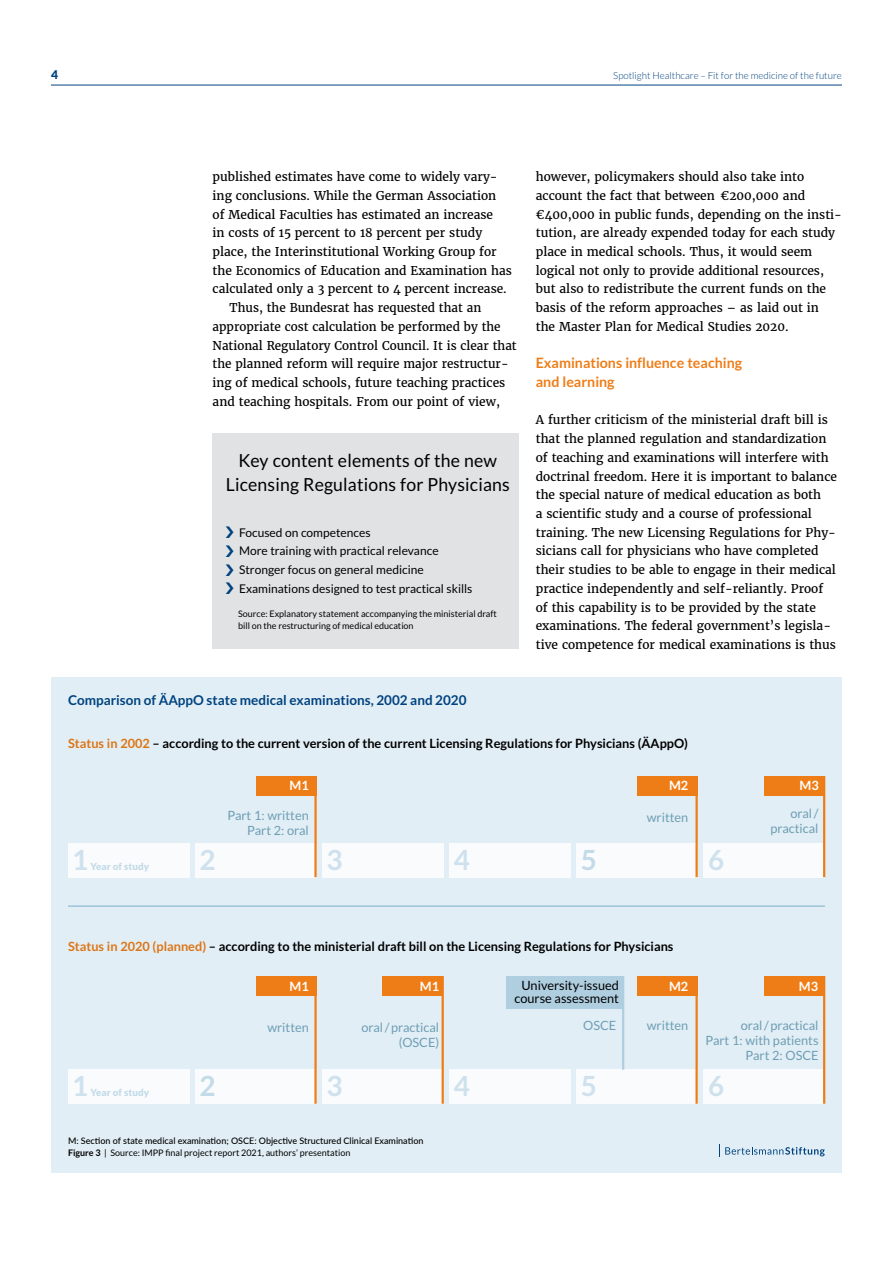
<style>
.page{position:relative;width:893px;height:1263px;background:#fff}
.page>*{position:absolute;margin:0;border:0;box-sizing:border-box;transform-origin:0 0}
.t1{font:700 27.75px "Lato";color:#c9deeb}
.t2{font:700 27.75px "Lato";color:#bcd6e5}
.t3{font:18px/24px "Lato";letter-spacing:.01em;color:#000;text-align:center}
.t4{font:700 14.25px/18.8px "Lato";color:#ef7d17}
.t5{font:700 13.5px "Lato";color:#004380}
.t6{font:700 12.75px "Lato";color:#000}
.t7{font:12.75px/15px "Lato";color:#6d9eb5;text-align:right}
.t8{font:12.75px "Lato";color:#000}
.t9{font:700 12.75px "Lato";color:#fff}
.t10{font:12px/18.8px "Merriweather";color:#000}
.t11{font:12px/18.8px "Lato";color:#000}
.t12{font:900 12px "Lato";color:#004380}
.t13{font:300 9.75px "Lato";color:#004380}
.t14{font:900 9.75px "Lato";color:#bcd6e5}
.t15{font:500 9px/12px "Lato";color:#000}
.t16{font:9px/12px "Lato";color:#000}
.s1{color:#dd7515}
.s2{font-weight:700}
.s3{font-weight:400}
</style>
<div class="page">
<hr style="left:51px;top:85px;width:791px;height:1px;background:#004380">
<div style="left:51px;top:677px;width:791px;height:496px;background:#e2eef5"></div>
<div style="left:506px;top:976px;width:117px;height:32px;background:#afcee0"></div>
<div style="left:68px;top:1070px;width:121px;height:34px;background:#fff"></div>
<div style="left:195px;top:1070px;width:121px;height:34px;background:#fff"></div>
<div style="left:322px;top:1070px;width:121px;height:34px;background:#fff"></div>
<div style="left:449px;top:1070px;width:122px;height:34px;background:#fff"></div>
<div style="left:577px;top:1070px;width:121px;height:34px;background:#fff"></div>
<div style="left:704px;top:1070px;width:121px;height:34px;background:#fff"></div>
<hr style="left:823px;top:976px;width:2px;height:128px;background:#ef7d17">
<div style="left:68px;top:843px;width:121px;height:34px;background:#fff"></div>
<div style="left:195px;top:843px;width:121px;height:34px;background:#fff"></div>
<div style="left:322px;top:843px;width:121px;height:34px;background:#fff"></div>
<div style="left:449px;top:843px;width:122px;height:34px;background:#fff"></div>
<div style="left:577px;top:843px;width:121px;height:34px;background:#fff"></div>
<div style="left:704px;top:843px;width:121px;height:34px;background:#fff"></div>
<svg style="left:719px;top:1144px;width:106px;height:13px"></svg>
<hr style="left:314px;top:776px;width:3px;height:101px;background:#ef7d17">
<hr style="left:314px;top:976px;width:3px;height:128px;background:#ef7d17">
<hr style="left:442px;top:976px;width:2px;height:128px;background:#ef7d17">
<hr style="left:695px;top:776px;width:3px;height:101px;background:#ef7d17">
<hr style="left:695px;top:976px;width:3px;height:128px;background:#ef7d17">
<hr style="left:622px;top:976px;width:2px;height:94px;background:#afcee0">
<hr style="left:823px;top:776px;width:2px;height:101px;background:#ef7d17">
<div style="left:257px;top:976px;width:60px;height:19px;background:#ef7d17"></div>
<div style="left:257px;top:776px;width:60px;height:20px;background:#ef7d17"></div>
<div style="left:382px;top:976px;width:61px;height:19px;background:#ef7d17"></div>
<div style="left:638px;top:976px;width:60px;height:19px;background:#ef7d17"></div>
<div style="left:638px;top:776px;width:60px;height:20px;background:#ef7d17"></div>
<div style="left:765px;top:976px;width:60px;height:19px;background:#ef7d17"></div>
<div style="left:765px;top:776px;width:60px;height:20px;background:#ef7d17"></div>
<hr style="left:68px;top:906px;width:757px;height:1px;background:#79aec8">
<div style="left:213px;top:434px;width:306px;height:215px;background:#e0e2e3"></div>
<p class="t12" style="left:51px;top:67px;width:8px">4</p>
<p class="t13" style="left:613px;top:70px;width:230px">Spotlight Healthcare – Fit for the medicine of the future</p>
<p class="t10" style="left:213px;top:167px;width:287px">published estimates have come to widely vary-</p>
<p class="t10" style="left:213px;top:186px;width:285px">ing conclusions. While the German Association</p>
<p class="t10" style="left:213px;top:205px;width:282px">of Medical Faculties has estimated an increase</p>
<p class="t10" style="left:213px;top:223px;width:271px">in costs of 15 percent to 18 percent per study</p>
<p class="t10" style="left:213px;top:242px;width:286px">place, the Interinstitutional Working Group for</p>
<p class="t10" style="left:213px;top:261px;width:301px">the Economics of Education and Examination has</p>
<p class="t10" style="left:213px;top:279px;width:296px">calculated only a 3 percent to 4 percent increase.</p>
<p class="t10" style="left:230px;top:298px;width:253px">Thus, the Bundesrat has requested that an</p>
<p class="t10" style="left:213px;top:317px;width:289px">appropriate cost calculation be performed by the</p>
<p class="t10" style="left:213px;top:336px;width:306px">National Regulatory Control Council. It is clear that</p>
<p class="t10" style="left:213px;top:354px;width:297px">the planned reform will require major restructur-</p>
<p class="t10" style="left:213px;top:373px;width:294px">ing of medical schools, future teaching practices</p>
<p class="t10" style="left:213px;top:392px;width:289px">and teaching hospitals. From our point of view,</p>
<h2 class="t3" style="left:226px;top:449px;width:286px">Key content elements of the new<br>Licensing Regulations for Physicians</h2>
<p class="t11" style="left:239px;top:523px;width:235px">Focused on competences<br>More training with practical relevance Stronger focus on general medicine Examinations designed to test practical skills</p>
<p class="t16" style="left:238px;top:607px;width:260px">Source: Explanatory statement accompanying the ministerial draft bill on the restructuring of medical education</p>
<p class="t5" style="left:68px;top:692px;width:400px">Comparison of ÄAppO state medical examinations, 2002 and 2020</p>
<p class="t10" style="left:536px;top:167px;width:308px">however, policymakers should also take into account the fact that between €200,000 and €400,000 in public funds, depending on the insti&shy;tution, are already expended today for each study place in medical schools. Thus, it would seem logical not only to provide additional resources, but also to redistribute the current funds on the basis of the reform approaches – as laid out in<br>the Master Plan for Medical Studies 2020.</p>
<p class="t4" style="left:536px;top:353px;width:208px">Examinations influence teaching and learning</p>
<p class="t10" style="left:536px;top:410px;width:303px">A further criticism of the ministerial draft bill is that the planned regulation and standardization of teaching and examinations will interfere with doctrinal freedom. Here it is important to balance the special nature of medical education as both<br>a scientific study and a course of professional training. The new Licensing Regulations for Phy&shy;sicians call for physicians who have completed their studies to be able to engage in their medical practice independently and self-reliantly. Proof of this capability is to be provided by the state examinations. The federal government’s legisla&shy;tive competence for medical examinations is thus</p>
<p class="t6" style="left:68px;top:736px;width:621px"><span class="s1">Status in 2002</span> – according to the current version of the current Licensing Regulations for Physicians (ÄAppO)</p>
<p class="t9" style="left:290px;top:778px;width:21px">M1</p>
<p class="t9" style="left:669px;top:778px;width:21px">M2</p>
<h1 class="t1" style="left:72px;top:844px;width:18px">1</h1>
<p class="t14" style="left:90px;top:860px;width:60px">Year of study</p>
<h1 class="t1" style="left:199px;top:844px;width:18px">2</h1>
<p class="t7" style="left:228px;top:807px;width:83px">Part 1: written<br>Part 2: oral</p>
<p class="t7" style="left:647px;top:810px;width:43px">written</p>
<h1 class="t1" style="left:327px;top:844px;width:18px">3</h1>
<h1 class="t1" style="left:454px;top:844px;width:18px">4</h1>
<h1 class="t2" style="left:581px;top:844px;width:18px">5</h1>
<h1 class="t1" style="left:708px;top:844px;width:18px">6</h1>
<p class="t6" style="left:68px;top:939px;width:607px"><span class="s1">Status in 2020 (planned)</span> – according to the ministerial draft bill on the Licensing Regulations for Physicians</p>
<p class="t9" style="left:290px;top:979px;width:21px">M1</p>
<p class="t9" style="left:420px;top:979px;width:21px">M1</p>
<p class="t8" style="left:521px;top:978px;width:99px">University-issued</p>
<p class="t9" style="left:669px;top:979px;width:21px">M2</p>
<p class="t8" style="left:514px;top:991px;width:106px">course assessment</p>
<p class="t9" style="left:799px;top:778px;width:21px">M3</p>
<p class="t7" style="left:770px;top:806px;width:50px">oral/ practical</p>
<p class="t9" style="left:799px;top:979px;width:21px">M3</p>
<h1 class="t1" style="left:72px;top:1070px;width:18px">1</h1>
<p class="t14" style="left:90px;top:1087px;width:60px">Year of study</p>
<p class="t7" style="left:267px;top:1020px;width:43px">written</p>
<p class="t7" style="left:361px;top:1020px;width:79px">oral/practical (OSCE)</p>
<p class="t7" style="left:583px;top:1018px;width:35px">OSCE</p>
<p class="t7" style="left:647px;top:1018px;width:43px">written</p>
<p class="t7" style="left:706px;top:1018px;width:115px">oral/practical<br>Part 1: with patients<br>Part 2: OSCE</p>
<h1 class="t2" style="left:199px;top:1070px;width:18px">2</h1>
<h1 class="t1" style="left:327px;top:1070px;width:18px">3</h1>
<h1 class="t1" style="left:454px;top:1070px;width:18px">4</h1>
<h1 class="t1" style="left:581px;top:1070px;width:18px">5</h1>
<h1 class="t1" style="left:708px;top:1070px;width:18px">6</h1>
<p class="t15" style="left:68px;top:1134px;width:357px">M: Section of state medical examination; OSCE: Objective Structured Clinical Examination<br><span class="s2">Figure 3</span> <span class="s3">| Source: IMPP final project report 2021, authors’ presentation</span></p>
</div>
